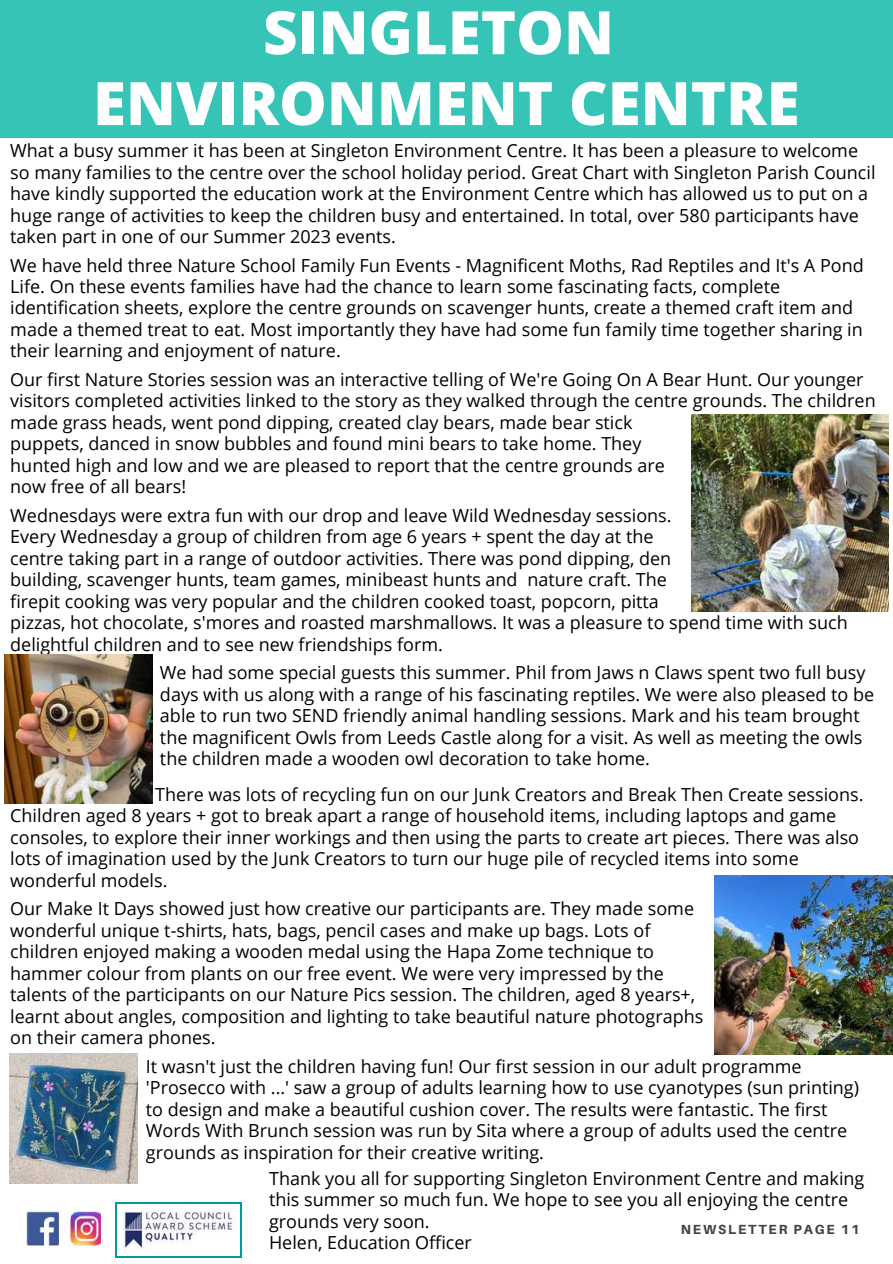
<style>
.page{position:relative;width:893px;height:1264px;background:#fff}
.page>*{position:absolute;margin:0;border:0;box-sizing:border-box;transform-origin:0 0}
.t1{font:800 60px/70.8px "Open Sans";color:#fff;text-align:center}
.t2{font:18px/21.5px "Open Sans";color:#000}
.t3{font:800 13.2px "Aileron";letter-spacing:.14em;color:#444440}
</style>
<div class="page">
<div style="left:0;top:0;width:892px;height:137px;background:#35c4b5"></div>
<svg style="left:115px;top:1202px;width:126px;height:55px"></svg>
<img style="left:117px;top:1204px;width:122px;height:51px">
<img style="left:26px;top:1211px;width:74px;height:34px">
<img style="left:691px;top:414px;width:197px;height:197px">
<img style="left:4px;top:655px;width:149px;height:148px">
<img style="left:714px;top:875px;width:178px;height:179px">
<img style="left:10px;top:1053px;width:128px;height:130px">
<h1 class="t1" style="left:93px;top:-4px;width:708px">SINGLETON<br>ENVIRONMENT CENTRE</h1>
<p class="t2" style="left:10px;top:139px;width:866px">What a busy summer it has been at Singleton Environment Centre. It has been a pleasure to welcome so many families to the centre over the school holiday period. Great Chart with Singleton Parish Council have kindly supported the education work at the Environment Centre which has allowed us to put on a huge range of activities to keep the children busy and entertained. In total, over 580 participants have taken part in one of our Summer 2023 events.</p>
<p class="t2" style="left:10px;top:254px;width:854px">We have held three Nature School Family Fun Events - Magnificent Moths, Rad Reptiles and It's A Pond Life. On these events families have had the chance to learn some fascinating facts, complete identification sheets, explore the centre grounds on scavenger hunts, create a themed craft item and made a themed treat to eat. Most importantly they have had some fun family time together sharing in their learning and enjoyment of nature.</p>
<p class="t2" style="left:10px;top:368px;width:866px">Our first Nature Stories session was an interactive telling of We're Going On A Bear Hunt. Our younger visitors completed activities linked to the story as they walked through the centre grounds. The children made grass heads, went pond dipping, created clay bears, made bear stick<br>puppets, danced in snow bubbles and found mini bears to take home. They<br>hunted high and low and we are pleased to report that the centre grounds are<br>now free of all bears!</p>
<p class="t2" style="left:10px;top:504px;width:838px">Wednesdays were extra fun with our drop and leave Wild Wednesday sessions.<br>Every Wednesday a group of children from age 6 years + spent the day at the<br>centre taking part in a range of outdoor activities. There was pond dipping, den<br>building, scavenger hunts, team games, minibeast hunts and nature craft. The<br>firepit cooking was very popular and the children cooked toast, popcorn, pitta<br>pizzas, hot chocolate, s'mores and roasted marshmallows. It was a pleasure to spend time with such delightful children and to see new friendships form.</p>
<p class="t2" style="left:160px;top:661px;width:715px">We had some special guests this summer. Phil from Jaws n Claws spent two full busy days with us along with a range of his fascinating reptiles. We were also pleased to be able to run two SEND friendly animal handling sessions. Mark and his team brought the magnificent Owls from Leeds Castle along for a visit. As well as meeting the owls the children made a wooden owl decoration to take home.</p>
<p class="t2" style="left:10px;top:783px;width:854px;text-indent:145px">There was lots of recycling fun on our Junk Creators and Break Then Create sessions.<br>Children aged 8 years + got to break apart a range of household items, including laptops and game consoles, to explore their inner workings and then using the parts to create art pieces. There was also lots of imagination used by the Junk Creators to turn our huge pile of recycled items into some wonderful models.</p>
<p class="t2" style="left:10px;top:897px;width:694px">Our Make It Days showed just how creative our participants are. They made some wonderful unique t-shirts, hats, bags, pencil cases and make up bags. Lots of children enjoyed making a wooden medal using the Hapa Zome technique to hammer colour from plants on our free event. We were very impressed by the talents of the participants on our Nature Pics session. The children, aged 8 years+, learnt about angles, composition and lighting to take beautiful nature photographs on their camera phones.</p>
<p class="t2" style="left:146px;top:1054px;width:714px">It wasn't just the children having fun! Our first session in our adult programme 'Prosecco with ...' saw a group of adults learning how to use cyanotypes (sun printing) to design and make a beautiful cushion cover. The results were fantastic. The first Words With Brunch session was run by Sita where a group of adults used the centre grounds as inspiration for their creative writing.</p>
<p class="t2" style="left:269px;top:1167px;width:597px">Thank you all for supporting Singleton Environment Centre and making this summer so much fun. We hope to see you all enjoying the centre grounds very soon.<br>Helen, Education Officer</p>
<p class="t3" style="left:680px;top:1221px;width:180px">NEWSLETTER PAGE 11</p>
</div>
